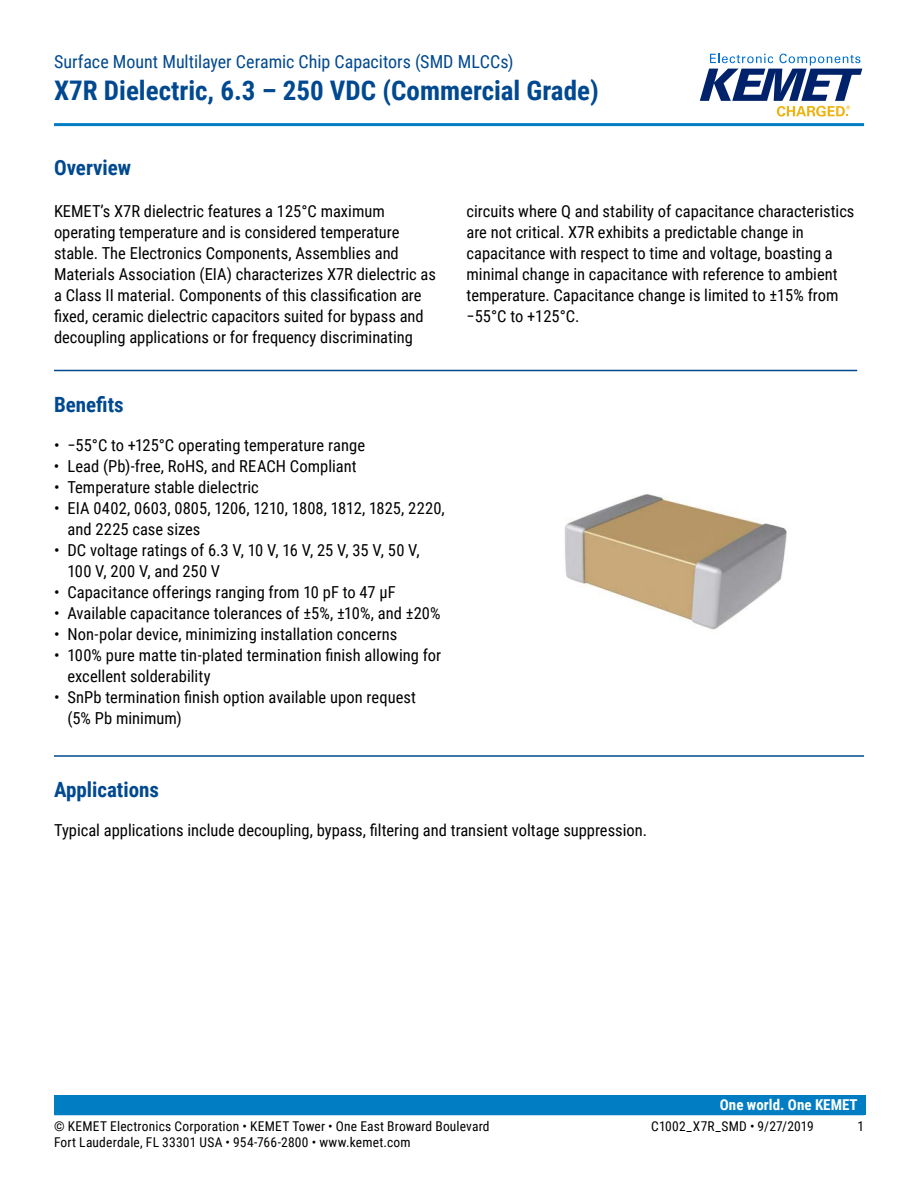
<style>
.page{position:relative;width:918px;height:1188px;background:#fff}
.page>*{position:absolute;margin:0;border:0;box-sizing:border-box;transform-origin:0 0}
.t1{font:700 27px "Roboto Condensed";color:#004990}
.t2{font:700 21px "Roboto Condensed";color:#004990}
.t3{font:18px "Roboto Condensed";color:#004990}
.t4{font:16.5px/21px "Roboto Condensed";color:#000}
.t5{font:700 15px "Roboto Condensed";color:#fff}
.t6{font:13.5px "Roboto Condensed";letter-spacing:.015em;color:#000}
</style>
<div class="page">
<svg style="left:700px;top:54px;width:162px;height:63px"></svg>
<hr style="left:54px;top:123px;width:810px;height:3px;background:#007dc3">
<div style="left:54px;top:1095px;width:811px;height:20px;background:#007dc3"></div>
<hr style="left:54px;top:370px;width:803px;height:1px;background:#004990">
<hr style="left:54px;top:755px;width:810px;height:2px;background:#004990">
<img style="left:564px;top:494px;width:223px;height:136px">
<p class="t3" style="left:54px;top:48px;width:461px">Surface Mount Multilayer Ceramic Chip Capacitors (SMD MLCCs)</p>
<h1 class="t1" style="left:54px;top:71px;width:546px">X7R Dielectric, 6.3 – 250 VDC (Commercial Grade)</h1>
<p class="t2" style="left:54px;top:153px;width:79px">Overview</p>
<p class="t4" style="left:54px;top:200px;width:384px">KEMET’s X7R dielectric features a 125°C maximum operating temperature and is considered temperature stable. The Electronics Components, Assemblies and Materials Association (EIA) characterizes X7R dielectric as a Class II material. Components of this classification are fixed, ceramic dielectric capacitors suited for bypass and decoupling applications or for frequency discriminating</p>
<p class="t4" style="left:466px;top:200px;width:389px">circuits where Q and stability of capacitance characteristics are not critical. X7R exhibits a predictable change in capacitance with respect to time and voltage, boasting a minimal change in capacitance with reference to ambient temperature. Capacitance change is limited to ±15% from −55°C to +125°C.</p>
<p class="t2" style="left:54px;top:390px;width:71px">Benefits</p>
<p class="t4" style="left:54px;top:434px;width:313px">• −55°C to +125°C operating temperature range</p>
<p class="t4" style="left:54px;top:455px;width:304px">• Lead (Pb)-free, RoHS, and REACH Compliant</p>
<p class="t4" style="left:54px;top:476px;width:206px">• Temperature stable dielectric</p>
<p class="t4" style="left:67px;top:497px;width:379px;text-indent:-13px">• EIA 0402, 0603, 0805, 1206, 1210, 1808, 1812, 1825, 2220, and 2225 case sizes</p>
<p class="t4" style="left:67px;top:539px;width:354px;text-indent:-13px">• DC voltage ratings of 6.3 V, 10 V, 16 V, 25 V, 35 V, 50 V,<br>100 V, 200 V, and 250 V</p>
<p class="t4" style="left:54px;top:581px;width:343px">• Capacitance offerings ranging from 10 pF to 47 μF</p>
<p class="t4" style="left:54px;top:602px;width:388px">• Available capacitance tolerances of ±5%, ±10%, and ±20%</p>
<p class="t4" style="left:54px;top:623px;width:345px">• Non-polar device, minimizing installation concerns</p>
<p class="t4" style="left:67px;top:644px;width:375px;text-indent:-13px">• 100% pure matte tin-plated termination finish allowing for excellent solderability</p>
<p class="t4" style="left:67px;top:686px;width:350px;text-indent:-13px">• SnPb termination finish option available upon request (5% Pb minimum)</p>
<p class="t2" style="left:54px;top:775px;width:107px">Applications</p>
<p class="t4" style="left:54px;top:819px;width:595px">Typical applications include decoupling, bypass, filtering and transient voltage suppression.</p>
<p class="t5" style="left:720px;top:1094px;width:139px">One world. One KEMET</p>
<p class="t6" style="left:54px;top:1116px;width:437px">© KEMET Electronics Corporation • KEMET Tower • One East Broward Boulevard</p>
<p class="t6" style="left:651px;top:1116px;width:164px">C1002_X7R_SMD • 9/27/2019</p>
<p class="t6" style="left:857px;top:1116px;width:8px">1</p>
<p class="t6" style="left:54px;top:1133px;width:358px">Fort Lauderdale, FL 33301 USA • 954-766-2800 • www.kemet.com</p>
</div>
